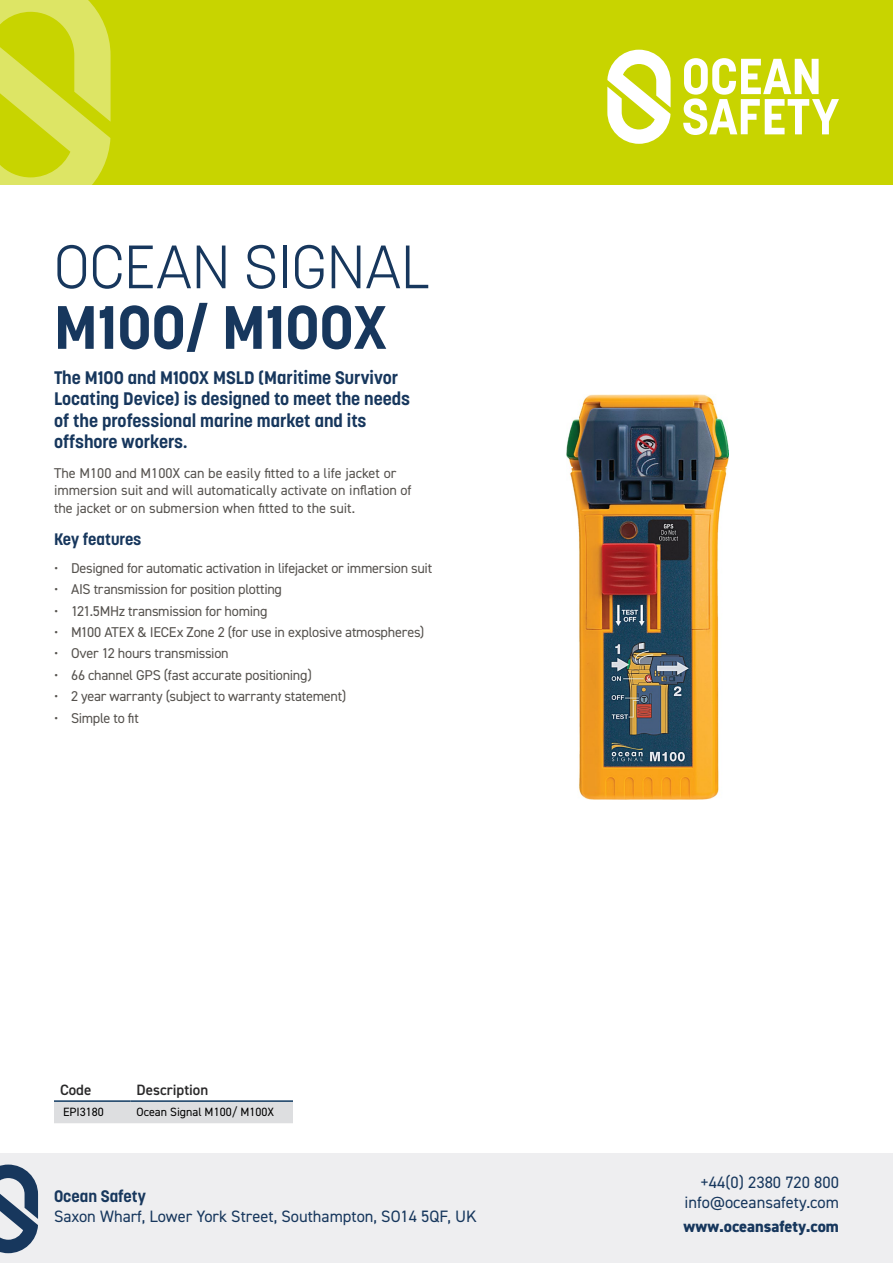
<style>
.page{position:relative;width:893px;height:1263px;background:#fff}
.page>*{position:absolute;margin:0;border:0;box-sizing:border-box;transform-origin:0 0}
.t1{font:300 60.6px "Korolev";color:#17375d}
.t2{font:700 60.6px "Korolev";color:#17375d}
.t3{font:700 18px/21.6px "Korolev";color:#17375d}
.t4{font:16.5px/19.8px "DIN2014";color:#17375d;text-align:right}
.t5{font:700 16.5px "Korolev";color:#17375d}
.t6{font:800 16.5px "DIN2014";color:#17375d}
.t7{font:600 15px "DIN2014";color:#292829}
.t8{font:14.25px/17.1px "DIN2014";letter-spacing:-.015em;color:#55524e}
.t9{font:12px "DIN2014";color:#000}
</style>
<div class="page">
<div style="left:0;top:0;width:893px;height:185px;background:#c8d400"></div>
<svg style="left:0;top:0;width:111px;height:185px"></svg>
<svg style="left:607px;top:50px;width:64px;height:94px"></svg>
<svg style="left:683px;top:58px;width:156px;height:77px"></svg>
<div style="left:0;top:1153px;width:893px;height:110px;background:#eeeef0"></div>
<svg style="left:0;top:1164px;width:38px;height:89px"></svg>
<img style="left:566px;top:394px;width:162px;height:405px">
<div style="left:54px;top:1102px;width:239px;height:21px;background:#dddee0"></div>
<hr style="left:54px;top:1100px;width:77px;height:2px;background:#113b62">
<hr style="left:131px;top:1100px;width:162px;height:2px;background:#113b62">
<h1 class="t1" style="left:54px;top:228px;width:377px">OCEAN SIGNAL</h1>
<h1 class="t2" style="left:54px;top:289px;width:334px">M100/ M100X</h1>
<p class="t3" style="left:54px;top:366px;width:357px">The M100 and M100X MSLD (Maritime Survivor Locating Device) is designed to meet the needs of the professional marine market and its offshore workers.</p>
<p class="t8" style="left:54px;top:465px;width:359px">The M100 and M100X can be easily fitted to a life jacket or immersion suit and will automatically activate on inflation of the jacket or on submersion when fitted to the suit.</p>
<p class="t5" style="left:54px;top:529px;width:89px">Key features</p>
<p class="t8" style="left:54px;top:559px;width:380px">• Designed for automatic activation in lifejacket or immersion suit</p>
<p class="t8" style="left:54px;top:580px;width:230px">• AIS transmission for position plotting</p>
<p class="t8" style="left:54px;top:602px;width:215px">• 121.5MHz transmission for homing</p>
<p class="t8" style="left:54px;top:623px;width:372px">• M100 ATEX &amp; IECEx Zone 2 (for use in explosive atmospheres)</p>
<p class="t8" style="left:54px;top:645px;width:176px">• Over 12 hours transmission</p>
<p class="t8" style="left:54px;top:666px;width:259px">• 66 channel GPS (fast accurate positioning)</p>
<p class="t8" style="left:54px;top:687px;width:294px">• 2 year warranty (subject to warranty statement)</p>
<p class="t8" style="left:54px;top:709px;width:86px">• Simple to fit</p>
<p class="t7" style="left:60px;top:1080px;width:33px">Code</p>
<p class="t7" style="left:137px;top:1080px;width:73px">Description</p>
<p class="t9" style="left:63px;top:1105px;width:42px">EPI3180</p>
<p class="t9" style="left:137px;top:1105px;width:139px">Ocean Signal M100/ M100X</p>
<p class="t5" style="left:54px;top:1186px;width:93px">Ocean Safety</p>
<p class="t4" style="left:54px;top:1206px;width:424px">Saxon Wharf, Lower York Street, Southampton, SO14 5QF, UK</p>
<p class="t4" style="left:685px;top:1172px;width:156px">+44(0) 2380 720 800 info@oceansafety.com</p>
<p class="t6" style="left:684px;top:1215px;width:157px">www.oceansafety.com</p>
</div>
